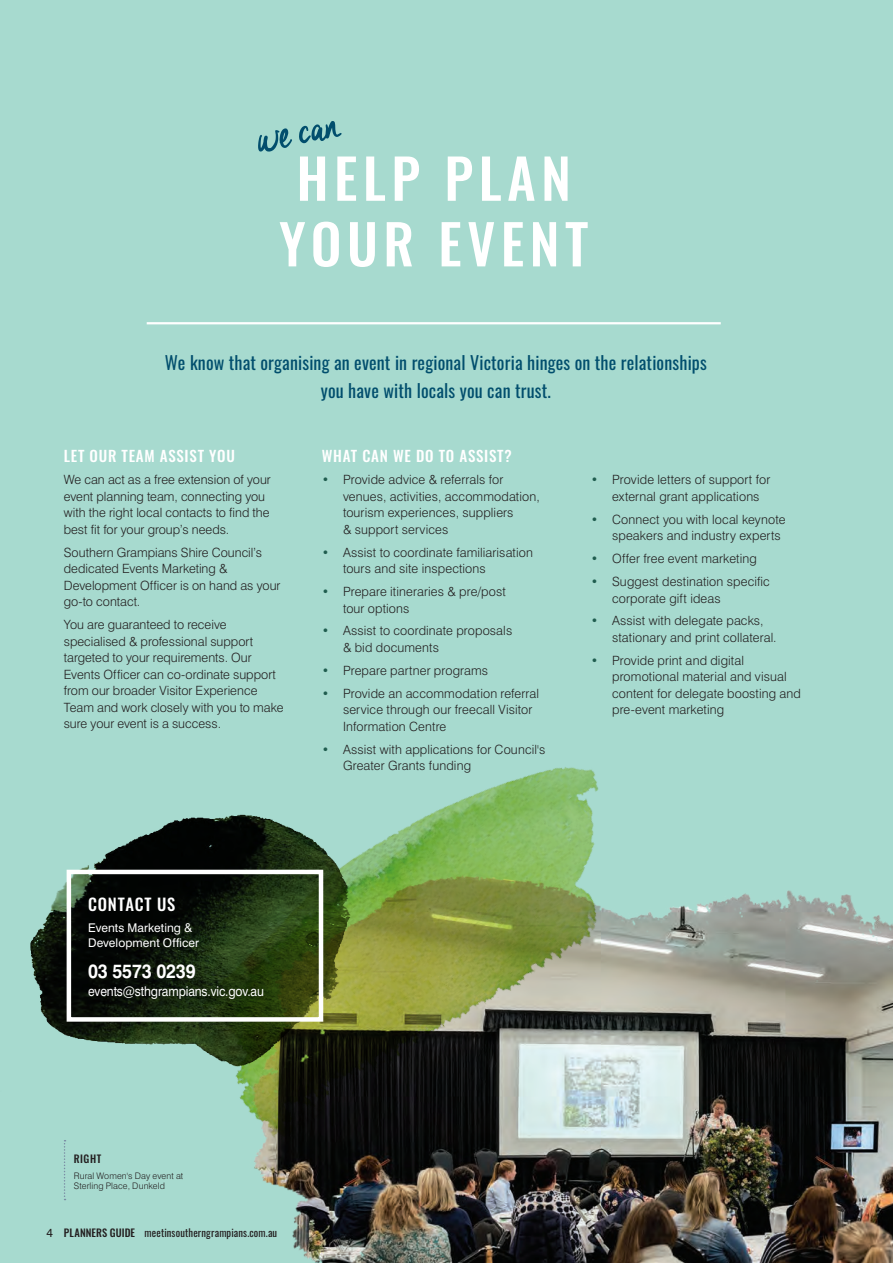
<style>
.page{position:relative;width:893px;height:1263px;background:#a7dacf}
.page>*{position:absolute;margin:0;border:0;box-sizing:border-box;transform-origin:0 0}
.t1{font:500 54.6px/65.6px "Oswald";letter-spacing:.1em;color:#fff;text-align:center}
.t2{font:54.6px "Cheddar Jack";color:#014e6d}
.t3{font:700 19.5px "Swiss 721 BT";letter-spacing:-.01em;color:#fff;scale:.9 1}
.t4{font:18px/27.8px "Oswald";letter-spacing:.01em;color:#014e6d;text-align:center}
.t5{font:500 16.5px "Oswald";letter-spacing:.05em;color:#fff}
.t6{font:500 15px "Oswald";letter-spacing:.05em;color:#fff}
.t7{font:13.5px "Swiss 721 BT";letter-spacing:-.01em;color:#fff;scale:.9 1}
.t8{font:300 12.75px/16.5px "Swiss 721 BT";letter-spacing:.005em;color:#231f20}
.t9{font:12px/15.3px "Swiss 721 BT";letter-spacing:.005em;color:#fff}
.t10{font:10.5px "Oswald";letter-spacing:.015em;color:#231f20}
.t11{font:500 10.5px "Oswald";letter-spacing:.05em;color:#231f20}
.t12{font:300 9px/10.8px "Swiss 721 BT";letter-spacing:.01em;color:#231f20}
.s1{font-weight:900;color:#205d4f}
.s2{font-family:"Swiss 721 BT";font-size:12px}
.s3{font-weight:500}
</style>
<div class="page">
<img style="left:262px;top:890px;width:631px;height:373px">
<hr style="left:147px;top:322px;width:574px;height:2px;background:#fff">
<img style="left:30px;top:836px;width:110px;height:208px">
<img style="left:140px;top:767px;width:549px;height:409px">
<div style="left:67px;top:870px;width:256px;height:152px;border:4px solid #fff"></div>
<svg style="left:64px;top:1140px;width:2px;height:60px"></svg>
<h1 class="t2" style="left:250px;top:108px;width:85px;rotate:-11deg">we can</h1>
<h1 class="t1" style="left:279px;top:149px;width:311px">HELP PLAN<br>YOUR EVENT</h1>
<h3 class="t4" style="left:165px;top:347px;width:544px">We know that organising an event in regional Victoria hinges on the relationships you have with locals you can trust.</h3>
<p class="t6" style="left:64px;top:448px;width:173px">LET OUR TEAM ASSIST YOU</p>
<p class="t8" style="left:64px;top:471px;width:209px">We can act as a free extension of your event planning team, connecting you with the right local contacts to find the best fit for your group’s needs.</p>
<p class="t8" style="left:64px;top:544px;width:218px">Southern Grampians Shire Council’s dedicated Events Marketing &amp;<br>Development Officer is on hand as your go-to contact.</p>
<p class="t8" style="left:64px;top:616px;width:221px">You are guaranteed to receive specialised &amp; professional support targeted to your requirements. Our Events Officer can co-ordinate support from our broader Visitor Experience Team and work closely with you to make sure your event is a success.</p>
<p class="t6" style="left:322px;top:448px;width:191px">WHAT CAN WE DO TO ASSIST?</p>
<p class="t8" style="left:343px;top:471px;width:198px;text-indent:-21px"><span class="s1">•</span> Provide advice &amp; referrals for venues, activities, accommodation, tourism experiences, suppliers<br>&amp; support services</p>
<p class="t8" style="left:343px;top:544px;width:192px;text-indent:-21px"><span class="s1">•</span> Assist to coordinate familiarisation tours and site inspections</p>
<p class="t8" style="left:343px;top:583px;width:164px;text-indent:-21px"><span class="s1">•</span> Prepare itineraries &amp; pre/post tour options</p>
<p class="t8" style="left:343px;top:622px;width:171px;text-indent:-21px"><span class="s1">•</span> Assist to coordinate proposals &amp; bid documents</p>
<p class="t8" style="left:322px;top:662px;width:168px"><span class="s1">•</span> Prepare partner programs</p>
<p class="t8" style="left:343px;top:685px;width:198px;text-indent:-21px"><span class="s1">•</span> Provide an accommodation referral service through our freecall Visitor<br>Information Centre</p>
<p class="t8" style="left:343px;top:741px;width:204px;text-indent:-21px"><span class="s1">•</span> Assist with applications for Council's<br>Greater Grants funding</p>
<p class="t8" style="left:612px;top:471px;width:160px;text-indent:-21px"><span class="s1">•</span> Provide letters of support for external grant applications</p>
<p class="t8" style="left:612px;top:511px;width:175px;text-indent:-21px"><span class="s1">•</span> Connect you with local keynote speakers and industry experts</p>
<p class="t8" style="left:591px;top:550px;width:168px"><span class="s1">•</span> Offer free event marketing</p>
<p class="t8" style="left:612px;top:573px;width:159px;text-indent:-21px"><span class="s1">•</span> Suggest destination specific corporate gift ideas</p>
<p class="t8" style="left:612px;top:612px;width:166px;text-indent:-21px"><span class="s1">•</span> Assist with delegate packs, stationary and print collateral.</p>
<p class="t8" style="left:612px;top:652px;width:190px;text-indent:-21px"><span class="s1">•</span> Provide print and digital promotional material and visual content for delegate boosting and pre-event marketing</p>
<p class="t5" style="left:88px;top:895px;width:89px">CONTACT US</p>
<p class="t9" style="left:88px;top:920px;width:113px">Events Marketing &amp;<br>Development Officer</p>
<h2 class="t3" style="left:88px;top:959px;width:121px">03 5573 0239</h2>
<p class="t7" style="left:88px;top:983px;width:197px">events@sthgrampians.vic.gov.au</p>
<p class="t11" style="left:74px;top:1154px;width:29px">RIGHT</p>
<p class="t12" style="left:74px;top:1170px;width:111px">Rural Women's Day event at<br>Sterling Place, Dunkeld</p>
<p class="t10" style="left:47px;top:1224px;width:232px"><span class="s2">4</span> <span class="s3">PLANNERS GUIDE</span> meetinsoutherngrampians.com.au</p>
</div>
